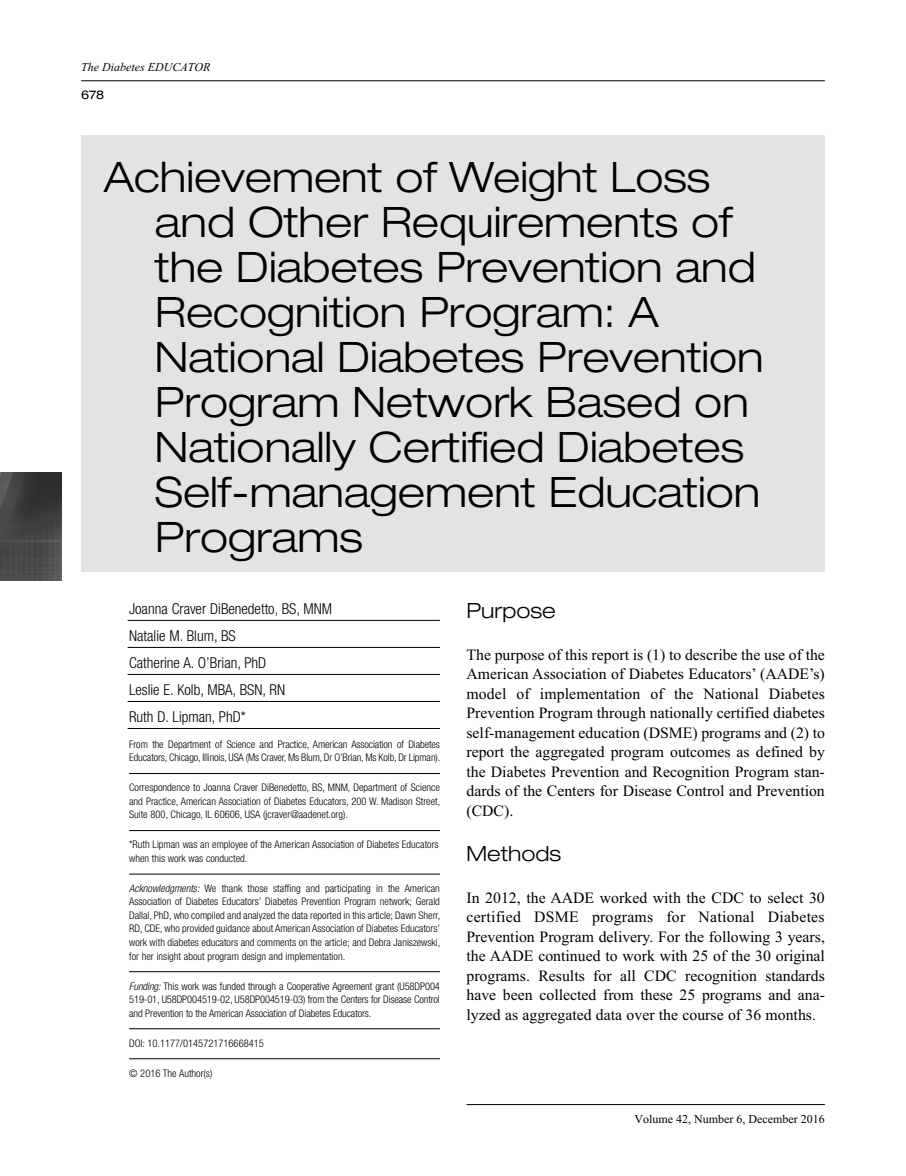
<style>
.page{position:relative;width:906px;height:1176px;background:#fff}
.page>*{position:absolute;margin:0;border:0;box-sizing:border-box;transform-origin:0 0}
.t1{font:300 expanded 42px/45px "Helvetica Neue LT Std";color:#000}
.t2{font:300 expanded 21px "Helvetica Neue LT Std";color:#000}
.t3{font:15.75px/19.5px "Times New Roman";color:#000;text-align:justify}
.t4{font:300 condensed 15px/27px "Helvetica Neue LT Std";color:#000}
.t5{font:12px "Times New Roman";color:#000}
.t6{font:italic 12px "Times New Roman";color:#000}
.t7{font:expanded 12px "Helvetica Neue LT Std";color:#000}
.t8{font:300 condensed 10.5px/13.5px "Helvetica Neue LT Std";color:#000;text-align:justify}
.s1{font-style:italic}
</style>
<div class="page">
<hr style="left:466px;top:1103px;width:358px;height:1px;background:#000">
<hr style="left:81px;top:80px;width:743px;height:1px;background:#000">
<img style="left:0;top:472px;width:62px;height:108px">
<hr style="left:128px;top:620px;width:312px;height:1px;background:#000">
<hr style="left:128px;top:647px;width:312px;height:1px;background:#000">
<hr style="left:128px;top:674px;width:312px;height:1px;background:#000">
<hr style="left:128px;top:701px;width:312px;height:1px;background:#000">
<hr style="left:128px;top:728px;width:312px;height:1px;background:#000">
<hr style="left:129px;top:773px;width:311px;height:1px;background:#000">
<hr style="left:129px;top:830px;width:311px;height:1px;background:#000">
<hr style="left:129px;top:873px;width:311px;height:1px;background:#000">
<hr style="left:129px;top:971px;width:311px;height:1px;background:#000">
<hr style="left:129px;top:1028px;width:311px;height:1px;background:#000">
<hr style="left:129px;top:1058px;width:311px;height:1px;background:#000">
<div style="left:81px;top:135px;width:743px;height:437px;background:#e2e3e4"></div>
<p class="t6" style="left:81px;top:61px;width:131px">The Diabetes EDUCATOR</p>
<p class="t7" style="left:81px;top:88px;width:25px">678</p>
<h1 class="t1" style="left:155px;top:154px;width:610px;text-indent:-51px">Achievement of Weight Loss and Other Requirements of the Diabetes Prevention and<br>Recognition Program: A<br>National Diabetes Prevention<br>Program Network Based on<br>Nationally Certified Diabetes<br>Self-management Education<br>Programs</h1>
<h3 class="t4" style="left:129px;top:595px;width:204px">Joanna Craver DiBenedetto, BS, MNM<br>Natalie M. Blum, BS<br>Catherine A. O’Brian, PhD<br>Leslie E. Kolb, MBA, BSN, RN<br>Ruth D. Lipman, PhD*</h3>
<p class="t8" style="left:129px;top:737px;width:312px">From the Department of Science and Practice, American Association of Diabetes<br>Educators, Chicago, Illinois, USA (Ms Craver, Ms Blum, Dr O’Brian, Ms Kolb, Dr Lipman).</p>
<p class="t8" style="left:129px;top:780px;width:312px">Correspondence to Joanna Craver DiBenedetto, BS, MNM, Department of Science and Practice, American Association of Diabetes Educators, 200 W. Madison Street, Suite 800, Chicago, IL 60606, USA (jcraver@aadenet.org).</p>
<p class="t8" style="left:129px;top:837px;width:311px">*Ruth Lipman was an employee of the American Association of Diabetes Educators when this work was conducted.</p>
<p class="t8" style="left:129px;top:881px;width:312px"><span class="s1">Acknowledgments:</span> We thank those staffing and participating in the American Association of Diabetes Educators’ Diabetes Prevention Program network; Gerald Dallal, PhD, who compiled and analyzed the data reported in this article; Dawn Sherr, RD, CDE, who provided guidance about American Association of Diabetes Educators’ work with diabetes educators and comments on the article; and Debra Janiszewski, for her insight about program design and implementation.</p>
<p class="t8" style="left:129px;top:978px;width:312px"><span class="s1">Funding:</span> This work was funded through a Cooperative Agreement grant (U58DP004<br>519-01, U58DP004519-02, U58DP004519-03) from the Centers for Disease Control and Prevention to the American Association of Diabetes Educators.</p>
<p class="t8" style="left:129px;top:1035px;width:136px">DOI: 10.1177/0145721716668415</p>
<p class="t8" style="left:129px;top:1065px;width:85px">© 2016 The Author(s)</p>
<h2 class="t2" style="left:466px;top:598px;width:91px">Purpose</h2>
<p class="t3" style="left:466px;top:644px;width:360px">The purpose of this report is (1) to describe the use of the American Association of Diabetes Educators’ (AADE’s) model of implementation of the National Diabetes Prevention Program through nationally certified diabetes self-management education (DSME) programs and (2) to report the aggregated program outcomes as defined by the Diabetes Prevention and Recognition Program stan&shy;dards of the Centers for Disease Control and Prevention (CDC).</p>
<h2 class="t2" style="left:466px;top:841px;width:96px">Methods</h2>
<p class="t3" style="left:466px;top:887px;width:360px">In 2012, the AADE worked with the CDC to select 30 certified DSME programs for National Diabetes Prevention Program delivery. For the following 3 years, the AADE continued to work with 25 of the 30 original programs. Results for all CDC recognition standards have been collected from these 25 programs and ana&shy;lyzed as aggregated data over the course of 36 months.</p>
<p class="t5" style="left:634px;top:1111px;width:192px">Volume 42, Number 6, December 2016</p>
</div>
